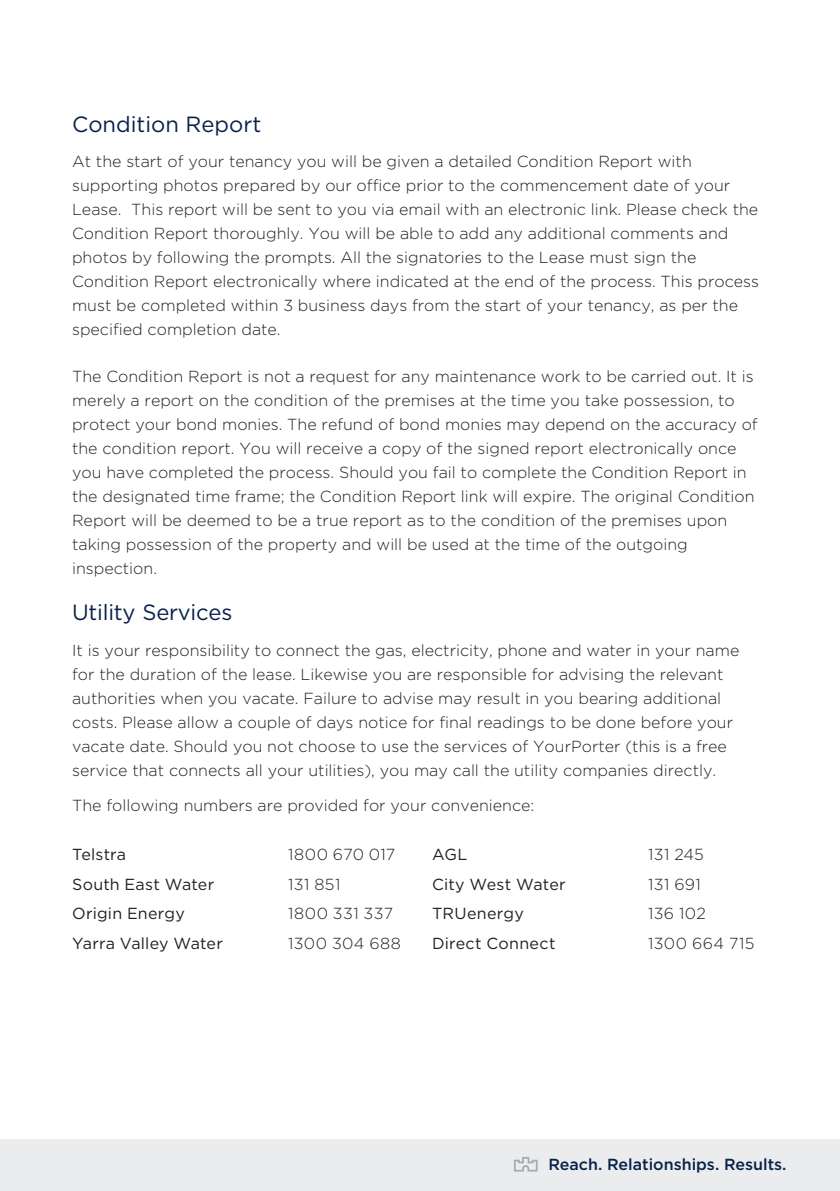
<style>
.page{position:relative;width:840px;height:1191px;background:#fff}
.page>*{position:absolute;margin:0;border:0;box-sizing:border-box;transform-origin:0 0}
.t1{font:22px "Gotham";letter-spacing:-.005em;color:#07214b}
.t2{font:300 16px/24px "Gotham";color:#231f20}
.t3{font:16px "Gotham";letter-spacing:.015em;color:#231f20}
.t4{font:500 16px "Gotham";color:#07214b}
.t5{font:300 16px "Gotham";letter-spacing:.03em;color:#231f20}
.t6{font:300 16px "Gotham";letter-spacing:.025em;color:#231f20}
</style>
<div class="page">
<div style="left:0;top:1140px;width:839px;height:51px;background:#ebecee"></div>
<svg style="left:514px;top:1157px;width:23px;height:14px"></svg>
<p class="t1" style="left:72px;top:112px;width:190px">Condition Report</p>
<p class="t2" style="left:72px;top:149px;width:688px">At the start of your tenancy you will be given a detailed Condition Report with supporting photos prepared by our office prior to the commencement date of your Lease. This report will be sent to you via email with an electronic link. Please check the Condition Report thoroughly. You will be able to add any additional comments and photos by following the prompts. All the signatories to the Lease must sign the Condition Report electronically where indicated at the end of the process. This process must be completed within 3 business days from the start of your tenancy, as per the specified completion date.</p>
<p class="t2" style="left:72px;top:364px;width:686px">The Condition Report is not a request for any maintenance work to be carried out. It is merely a report on the condition of the premises at the time you take possession, to protect your bond monies. The refund of bond monies may depend on the accuracy of the condition report. You will receive a copy of the signed report electronically once you have completed the process. Should you fail to complete the Condition Report in the designated time frame; the Condition Report link will expire. The original Condition Report will be deemed to be a true report as to the condition of the premises upon taking possession of the property and will be used at the time of the outgoing inspection.</p>
<p class="t1" style="left:72px;top:600px;width:162px">Utility Services</p>
<p class="t2" style="left:72px;top:638px;width:668px">It is your responsibility to connect the gas, electricity, phone and water in your name for the duration of the lease. Likewise you are responsible for advising the relevant authorities when you vacate. Failure to advise may result in you bearing additional costs. Please allow a couple of days notice for final readings to be done before your vacate date. Should you not choose to use the services of YourPorter (this is a free service that connects all your utilities), you may call the utility companies directly.</p>
<p class="t2" style="left:72px;top:793px;width:463px">The following numbers are provided for your convenience:</p>
<p class="t3" style="left:72px;top:845px;width:56px">Telstra</p>
<p class="t2" style="left:288px;top:842px;width:108px">1800 670 017</p>
<p class="t3" style="left:72px;top:875px;width:143px">South East Water</p>
<p class="t2" style="left:288px;top:872px;width:54px">131 851</p>
<p class="t3" style="left:72px;top:905px;width:114px">Origin Energy</p>
<p class="t5" style="left:288px;top:905px;width:106px">1800 331 337</p>
<p class="t3" style="left:72px;top:934px;width:152px">Yarra Valley Water</p>
<p class="t5" style="left:288px;top:934px;width:114px">1300 304 688</p>
<p class="t3" style="left:432px;top:845px;width:37px">AGL</p>
<p class="t2" style="left:648px;top:842px;width:57px">131 245</p>
<p class="t3" style="left:432px;top:875px;width:135px">City West Water</p>
<p class="t2" style="left:648px;top:872px;width:54px">131 691</p>
<p class="t3" style="left:432px;top:905px;width:93px">TRUenergy</p>
<p class="t2" style="left:648px;top:901px;width:59px">136 102</p>
<p class="t3" style="left:432px;top:934px;width:125px">Direct Connect</p>
<p class="t6" style="left:648px;top:934px;width:108px">1300 664 715</p>
<p class="t4" style="left:548px;top:1155px;width:239px">Reach. Relationships. Results.</p>
</div>
